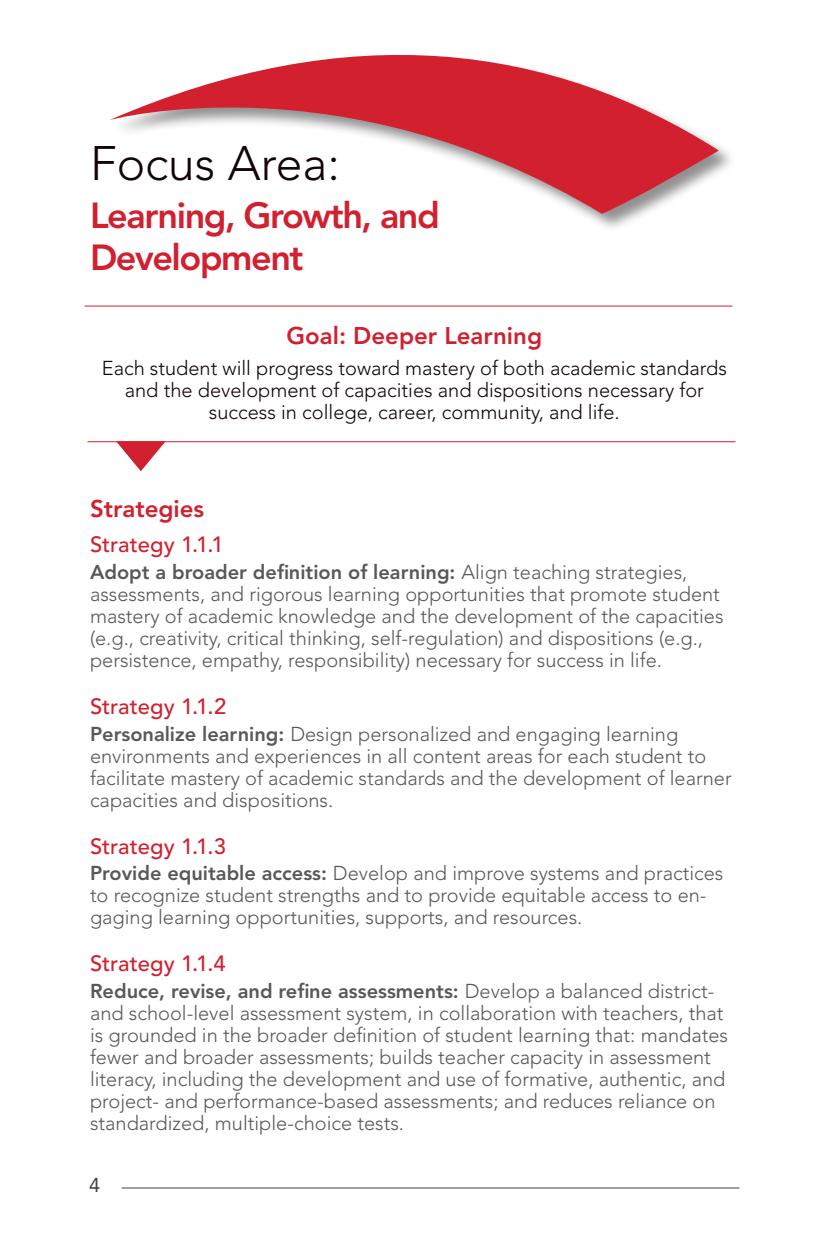
<style>
.page{position:relative;width:828px;height:1260px;background:#fff}
.page>*{position:absolute;margin:0;border:0;box-sizing:border-box;transform-origin:0 0}
.overview{font:300 48px "Avenir LT Std";color:#130407}
.overview-2{font:800 36px/42px "Avenir LT Std";letter-spacing:-.04em;color:#d1202f}
.subhead3{font:800 24px "Avenir LT Std";color:#d1202f}
.subhead{font:800 24px "Avenir LT Std";color:#d1202f}
.strategy{font:500 22px "Avenir LT Std";color:#d1202f}
.body{font:300 20px/22px "Avenir LT Std";color:#57585a}
.subhead-2{font:300 20px/22px "Avenir LT Std";color:#130407;text-align:center}
.t1{font:20px "Avenir LT Std";color:#473f42}
.s1{font-weight:800}
</style>
<div class="page">
<hr style="left:122px;top:1188px;width:617px;height:1px;background:#473f42">
<svg style="left:110px;top:54px;width:609px;height:160px"></svg>
<hr style="left:85px;top:306px;width:648px;height:1px;background:#d1202f">
<hr style="left:87px;top:441px;width:648px;height:1px;background:#d1202f">
<svg style="left:114px;top:441px;width:54px;height:31px"></svg>
<p class="overview" style="left:90px;top:135px;width:251px">Focus Area:</p>
<p class="overview-2" style="left:90px;top:195px;width:351px">Learning, Growth, and<br>Development</p>
<p class="subhead3" style="left:287px;top:321px;width:257px">Goal: Deeper Learning</p>
<p class="subhead-2" style="left:102px;top:357px;width:627px">Each student will progress toward mastery of both academic standards and the development of capacities and dispositions necessary for success in college, career, community, and life.</p>
<p class="subhead" style="left:90px;top:494px;width:116px">Strategies</p>
<p class="strategy" style="left:90px;top:532px;width:135px">Strategy 1.1.1</p>
<p class="body" style="left:90px;top:561px;width:635px"><span class="s1">Adopt a broader definition of learning:</span> Align teaching strategies, assessments, and rigorous learning opportunities that promote student mastery of academic knowledge and the development of the capacities (e.g., creativity, critical thinking, self-regulation) and dispositions (e.g., persistence, empathy, responsibility) necessary for success in life.</p>
<p class="strategy" style="left:90px;top:694px;width:138px">Strategy 1.1.2</p>
<p class="body" style="left:90px;top:723px;width:643px"><span class="s1">Personalize learning:</span> Design personalized and engaging learning environments and experiences in all content areas for each student to facilitate mastery of academic standards and the development of learner capacities and dispositions.</p>
<p class="strategy" style="left:90px;top:833px;width:137px">Strategy 1.1.3</p>
<p class="body" style="left:90px;top:863px;width:635px"><span class="s1">Provide equitable access:</span> Develop and improve systems and practices to recognize student strengths and to provide equitable access to en&shy;gaging learning opportunities, supports, and resources.</p>
<p class="strategy" style="left:90px;top:951px;width:137px">Strategy 1.1.4</p>
<p class="body" style="left:90px;top:980px;width:640px"><span class="s1">Reduce, revise, and refine assessments:</span> Develop a balanced district&shy;and school-level assessment system, in collaboration with teachers, that is grounded in the broader definition of student learning that: mandates fewer and broader assessments; builds teacher capacity in assessment literacy, including the development and use of formative, authentic, and project- and performance-based assessments; and reduces reliance on standardized, multiple-choice tests.</p>
<p class="t1" style="left:89px;top:1174px;width:13px">4</p>
</div>
